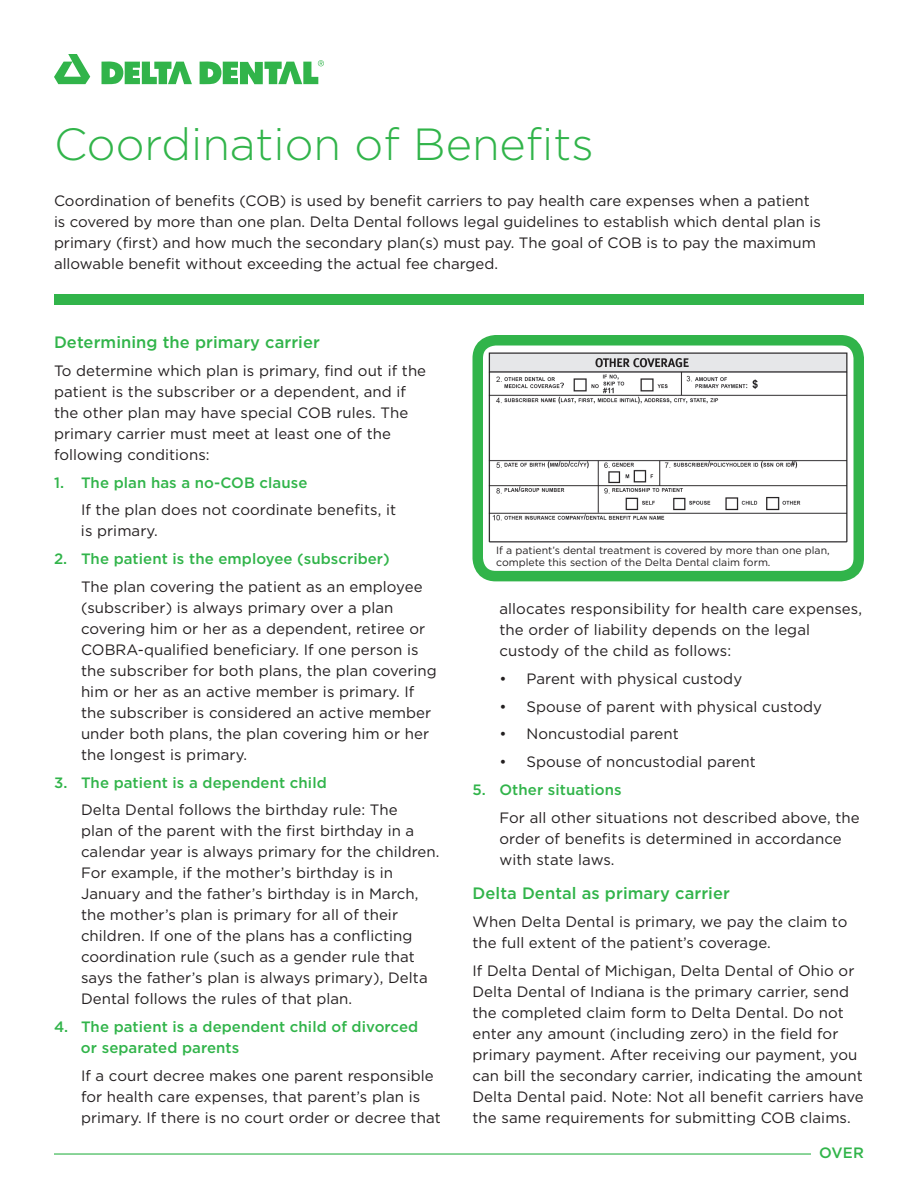
<style>
.page{position:relative;width:918px;height:1188px;background:#fff}
.page>*{position:absolute;margin:0;border:0;box-sizing:border-box;transform-origin:0 0}
.Headline_Scala_LF_Bo{font:300 45px "Gotham";color:#31b44a}
.Body_text{font:500 16.5px "Gotham";letter-spacing:.005em;color:#31b44a}
.Subhead_2{font:500 16.5px "Gotham";letter-spacing:.005em;color:#31b44a}
.Body_text-2{font:15px/21px "Gotham";letter-spacing:.005em;color:#231f20}
.Subhead_1{font:15px/21px "Gotham";color:#231f20}
.bullets_main{font:500 15px/21px "Gotham";letter-spacing:.005em;color:#31b44a}
.bullets_main-2{font:15px/21px "Gotham";letter-spacing:.005em;color:#231f20}
.t1{font:10.5px/12px "Gotham";color:#231f20}
</style>
<div class="page">
<img style="left:488px;top:352px;width:360px;height:191px">
<div style="left:472px;top:335px;width:392px;height:246px;border:10px solid #31b44a;border-radius:18px"></div>
<svg style="left:54px;top:54px;width:36px;height:30px"></svg>
<svg style="left:102px;top:62px;width:90px;height:23px"></svg>
<svg style="left:200px;top:60px;width:124px;height:25px"></svg>
<div style="left:54px;top:294px;width:810px;height:11px;background:#31b44a"></div>
<hr style="left:54px;top:1153px;width:767px;height:2px;background:#31b44a">
<div style="left:811px;top:1144px;width:53px;height:16px;background:#fff"></div>
<p class="Headline_Scala_LF_Bo" style="left:54px;top:116px;width:541px">Coordination of Benefits</p>
<p class="Subhead_1" style="left:54px;top:189px;width:768px">Coordination of benefits (COB) is used by benefit carriers to pay health care expenses when a patient is covered by more than one plan. Delta Dental follows legal guidelines to establish which dental plan is primary (first) and how much the secondary plan(s) must pay. The goal of COB is to pay the maximum allowable benefit without exceeding the actual fee charged.</p>
<p class="Body_text" style="left:54px;top:332px;width:267px">Determining the primary carrier</p>
<p class="Body_text-2" style="left:54px;top:360px;width:374px">To determine which plan is primary, find out if the patient is the subscriber or a dependent, and if the other plan may have special COB rules. The primary carrier must meet at least one of the following conditions:</p>
<p class="bullets_main" style="left:54px;top:472px;width:255px">1. The plan has a no-COB clause</p>
<p class="Body_text-2" style="left:81px;top:499px;width:317px">If the plan does not coordinate benefits, it is primary.</p>
<p class="bullets_main" style="left:54px;top:548px;width:337px">2. The patient is the employee (subscriber)</p>
<p class="Body_text-2" style="left:81px;top:576px;width:357px">The plan covering the patient as an employee (subscriber) is always primary over a plan covering him or her as a dependent, retiree or COBRA-qualified beneficiary. If one person is the subscriber for both plans, the plan covering him or her as an active member is primary. If the subscriber is considered an active member under both plans, the plan covering him or her the longest is primary.</p>
<p class="bullets_main" style="left:54px;top:772px;width:274px">3. The patient is a dependent child</p>
<p class="Body_text-2" style="left:81px;top:799px;width:360px">Delta Dental follows the birthday rule: The<br>plan of the parent with the first birthday in a calendar year is always primary for the children.<br>For example, if the mother’s birthday is in January and the father’s birthday is in March, the mother’s plan is primary for all of their children. If one of the plans has a conflicting coordination rule (such as a gender rule that says the father’s plan is always primary), Delta Dental follows the rules of that plan.</p>
<p class="bullets_main" style="left:81px;top:1016px;width:339px;text-indent:-27px">4. The patient is a dependent child of divorced or separated parents</p>
<p class="Body_text-2" style="left:81px;top:1065px;width:361px">If a court decree makes one parent responsible for health care expenses, that parent’s plan is primary. If there is no court order or decree that</p>
<p class="t1" style="left:496px;top:544px;width:335px">If a patient’s dental treatment is covered by more than one plan, complete this section of the Delta Dental claim form.</p>
<p class="Body_text-2" style="left:500px;top:598px;width:364px">allocates responsibility for health care expenses, the order of liability depends on the legal custody of the child as follows:</p>
<p class="Body_text-2" style="left:500px;top:668px;width:244px">• Parent with physical custody</p>
<p class="Body_text-2" style="left:500px;top:696px;width:324px">• Spouse of parent with physical custody</p>
<p class="Body_text-2" style="left:500px;top:723px;width:181px">• Noncustodial parent</p>
<p class="Body_text-2" style="left:500px;top:751px;width:258px">• Spouse of noncustodial parent</p>
<p class="bullets_main" style="left:472px;top:779px;width:151px">5. Other situations</p>
<p class="bullets_main-2" style="left:500px;top:807px;width:362px">For all other situations not described above, the order of benefits is determined in accordance with state laws.</p>
<p class="Subhead_2" style="left:472px;top:883px;width:259px">Delta Dental as primary carrier</p>
<p class="Body_text-2" style="left:472px;top:911px;width:377px">When Delta Dental is primary, we pay the claim to the full extent of the patient’s coverage.</p>
<p class="Body_text-2" style="left:472px;top:960px;width:393px">If Delta Dental of Michigan, Delta Dental of Ohio or Delta Dental of Indiana is the primary carrier, send the completed claim form to Delta Dental. Do not enter any amount (including zero) in the field for primary payment. After receiving our payment, you can bill the secondary carrier, indicating the amount Delta Dental paid. Note: Not all benefit carriers have the same requirements for submitting COB claims.</p>
<p class="bullets_main" style="left:819px;top:1142px;width:46px">OVER</p>
</div>
